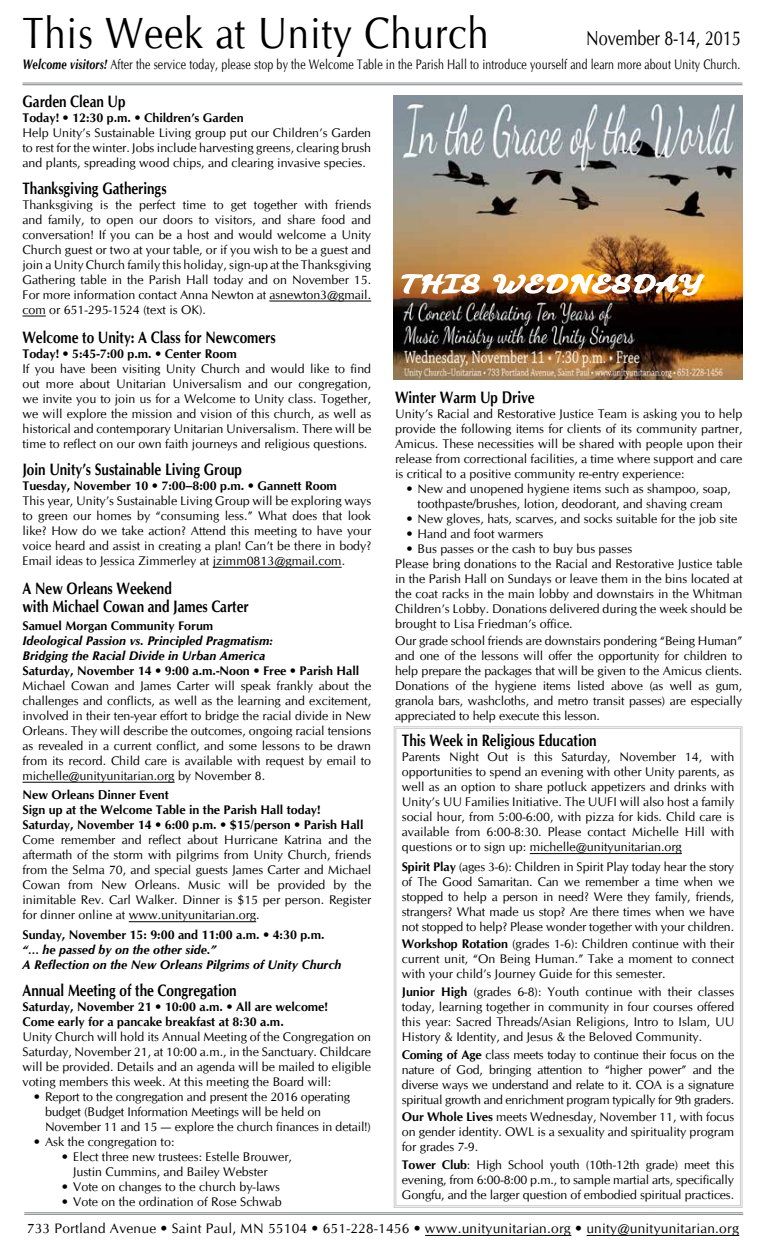
<style>
.page{position:relative;width:765px;height:1260px;background:#fff}
.page>*{position:absolute;margin:0;border:0;box-sizing:border-box;transform-origin:0 0}
.t1{font:43.75px "CG Omega";letter-spacing:.02em;color:#000;scale:.88 1}
.t2{font:20.25px "CG Omega";color:#000;scale:.8 1}
.t3{font:700 16.5px/18px "CG Omega";color:#000;scale:.82 1}
.t4{font:13.75px "CG Omega";letter-spacing:.015em;color:#000;scale:.77 1}
.t5{font:13.75px "CG Omega";letter-spacing:.015em;color:#000}
.t6{font:12.5px/15px "CG Omega";color:#000;text-align:justify}
.t7{font:700 12.5px/15px "CG Omega";color:#000}
.t8{font:italic 700 12.5px/15px "CG Omega";color:#000}
.s1{font-weight:700;font-style:italic}
.s2{font-weight:700}
</style>
<div class="page">
<hr style="left:24px;top:1214px;width:719px;height:1px;background:#939598">
<hr style="left:24px;top:1212px;width:719px;height:1px;background:#939598">
<hr style="left:425px;top:1235px;width:146px;height:1px;background:#000">
<hr style="left:587px;top:1235px;width:152px;height:1px;background:#000">
<hr style="left:22px;top:83px;width:720px;height:1px;background:#939598">
<hr style="left:22px;top:84px;width:720px;height:1px;background:#939598">
<svg style="left:393px;top:726px;width:350px;height:482px"></svg>
<hr style="left:269px;top:301px;width:102px;height:1px;background:#000">
<svg style="left:22px;top:316px;width:24px;height:1px"></svg>
<hr style="left:213px;top:567px;width:129px;height:1px;background:#000">
<hr style="left:22px;top:782px;width:153px;height:1px;background:#000">
<hr style="left:129px;top:921px;width:127px;height:1px;background:#000">
<img style="left:393px;top:96px;width:349px;height:284px">
<svg style="left:400px;top:273px;width:82px;height:23px"></svg>
<img style="left:492px;top:271px;width:215px;height:27px">
<h1 class="t1" style="left:22px;top:7px;width:531px">This Week at Unity Church</h1>
<p class="t4" style="left:22px;top:56px;width:934px"><span class="s1">Welcome visitors!</span> After the service today, please stop by the Welcome Table in the Parish Hall to introduce yourself and learn more about Unity Church.</p>
<h2 class="t2" style="left:586px;top:26px;width:195px">November 8-14, 2015</h2>
<h3 class="t3" style="left:22px;top:92px;width:127px">Garden Clean Up</h3>
<p class="t7" style="left:22px;top:110px;width:223px">Today! • 12:30 p.m. • Children’s Garden</p>
<p class="t6" style="left:22px;top:125px;width:350px">Help Unity’s Sustainable Living group put our Children’s Garden to rest for the winter. Jobs include harvesting greens, clearing brush and plants, spreading wood chips, and clearing invasive species.</p>
<h3 class="t3" style="left:22px;top:179px;width:177px">Thanksgiving Gatherings</h3>
<p class="t6" style="left:22px;top:197px;width:350px">Thanksgiving is the perfect time to get together with friends and family, to open our doors to visitors, and share food and conversation! If you can be a host and would welcome a Unity Church guest or two at your table, or if you wish to be a guest and join a Unity Church family this holiday, sign-up at the Thanksgiving Gathering table in the Parish Hall today and on November 15.<br>For more information contact Anna Newton at asnewton3@gmail. com or 651-295-1524 (text is OK).</p>
<h3 class="t3" style="left:22px;top:328px;width:310px">Welcome to Unity: A Class for Newcomers</h3>
<p class="t7" style="left:22px;top:346px;width:216px">Today! • 5:45-7:00 p.m. • Center Room</p>
<p class="t6" style="left:22px;top:361px;width:350px">If you have been visiting Unity Church and would like to find out more about Unitarian Universalism and our congregation, we invite you to join us for a Welcome to Unity class. Together, we will explore the mission and vision of this church, as well as historical and contemporary Unitarian Universalism. There will be time to reflect on our own faith journeys and religious questions.</p>
<h3 class="t3" style="left:22px;top:460px;width:269px">Join Unity’s Sustainable Living Group</h3>
<p class="t7" style="left:22px;top:478px;width:316px">Tuesday, November 10 • 7:00–8:00 p.m. • Gannett Room</p>
<p class="t6" style="left:22px;top:493px;width:350px">This year, Unity’s Sustainable Living Group will be exploring ways to green our homes by “consuming less.” What does that look like? How do we take action? Attend this meeting to have your voice heard and assist in creating a plan! Can’t be there in body?<br>Email ideas to Jessica Zimmerley at jzimm0813@gmail.com.</p>
<h3 class="t3" style="left:22px;top:579px;width:277px">A New Orleans Weekend<br>with Michael Cowan and James Carter</h3>
<p class="t7" style="left:22px;top:618px;width:192px">Samuel Morgan Community Forum</p>
<p class="t8" style="left:22px;top:633px;width:252px">Ideological Passion vs. Principled Pragmatism:<br>Bridging the Racial Divide in Urban America</p>
<p class="t7" style="left:22px;top:663px;width:338px">Saturday, November 14 • 9:00 a.m.-Noon • Free • Parish Hall</p>
<p class="t6" style="left:22px;top:678px;width:350px">Michael Cowan and James Carter will speak frankly about the challenges and conflicts, as well as the learning and excitement, involved in their ten-year effort to bridge the racial divide in New Orleans. They will describe the outcomes, ongoing racial tensions as revealed in a current conflict, and some lessons to be drawn from its record. Child care is available with request by email to michelle@unityunitarian.org by November 8.</p>
<p class="t7" style="left:22px;top:787px;width:342px">New Orleans Dinner Event<br>Sign up at the Welcome Table in the Parish Hall today!<br>Saturday, November 14 • 6:00 p.m. • $15/person • Parish Hall</p>
<p class="t6" style="left:22px;top:833px;width:350px">Come remember and reflect about Hurricane Katrina and the aftermath of the storm with pilgrims from Unity Church, friends from the Selma 70, and special guests James Carter and Michael Cowan from New Orleans. Music will be provided by the inimitable Rev. Carl Walker. Dinner is $15 per person. Register for dinner online at www.unityunitarian.org.</p>
<p class="t7" style="left:22px;top:927px;width:304px">Sunday, November 15: 9:00 and 11:00 a.m. • 4:30 p.m.</p>
<p class="t8" style="left:22px;top:942px;width:320px">“… he passed by on the other side.”<br>A Reflection on the New Orleans Pilgrims of Unity Church</p>
<h3 class="t3" style="left:22px;top:981px;width:263px">Annual Meeting of the Congregation</h3>
<p class="t7" style="left:22px;top:999px;width:307px">Saturday, November 21 • 10:00 a.m. • All are welcome!<br>Come early for a pancake breakfast at 8:30 a.m.</p>
<p class="t6" style="left:22px;top:1029px;width:350px">Unity Church will hold its Annual Meeting of the Congregation on Saturday, November 21, at 10:00 a.m., in the Sanctuary. Childcare will be provided. Details and an agenda will be mailed to eligible voting members this week. At this meeting the Board will:</p>
<p class="t6" style="left:45px;top:1089px;width:328px;text-align:left;text-indent:-11px">• Report to the congregation and present the 2016 operating budget (Budget Information Meetings will be held on<br>November 11 and 15 — explore the church finances in detail!)</p>
<p class="t6" style="left:34px;top:1134px;width:142px">• Ask the congregation to:</p>
<p class="t6" style="left:73px;top:1149px;width:220px;text-indent:-11px">• Elect three new trustees: Estelle Brouwer,<br>Justin Cummins, and Bailey Webster</p>
<p class="t6" style="left:62px;top:1179px;width:220px">• Vote on changes to the church by-laws</p>
<p class="t6" style="left:62px;top:1194px;width:221px">• Vote on the ordination of Rose Schwab</p>
<h3 class="t3" style="left:395px;top:388px;width:172px">Winter Warm Up Drive</h3>
<p class="t6" style="left:395px;top:406px;width:349px">Unity’s Racial and Restorative Justice Team is asking you to help provide the following items for clients of its community partner, Amicus. These necessities will be shared with people upon their release from correctional facilities, a time where support and care is critical to a positive community re-entry experience:</p>
<p class="t6" style="left:406px;top:481px;width:326px;text-align:center">• New and unopened hygiene items such as shampoo, soap, toothpaste/brushes, lotion, deodorant, and shaving cream</p>
<p class="t6" style="left:406px;top:511px;width:333px">• New gloves, hats, scarves, and socks suitable for the job site</p>
<p class="t6" style="left:406px;top:526px;width:139px">• Hand and foot warmers</p>
<p class="t6" style="left:395px;top:541px;width:349px;text-align:left;text-indent:11px">• Bus passes or the cash to buy bus passes<br>Please bring donations to the Racial and Restorative Justice table in the Parish Hall on Sundays or leave them in the bins located at the coat racks in the main lobby and downstairs in the Whitman Children’s Lobby. Donations delivered during the week should be brought to Lisa Friedman’s office.</p>
<p class="t6" style="left:395px;top:634px;width:349px">Our grade school friends are downstairs pondering “Being Human” and one of the lessons will offer the opportunity for children to help prepare the packages that will be given to the Amicus clients.<br>Donations of the hygiene items listed above (as well as gum, granola bars, washcloths, and metro transit passes) are especially appreciated to help execute this lesson.</p>
<h3 class="t3" style="left:402px;top:731px;width:239px">This Week in Religious Education</h3>
<p class="t6" style="left:402px;top:750px;width:334px">Parents Night Out is this Saturday, November 14, with opportunities to spend an evening with other Unity parents, as well as an option to share potluck appetizers and drinks with Unity’s UU Families Initiative. The UUFI will also host a family social hour, from 5:00-6:00, with pizza for kids. Child care is available from 6:00-8:30. Please contact Michelle Hill with questions or to sign up: michelle@unityunitarian.org</p>
<p class="t6" style="left:402px;top:859px;width:334px"><span class="s2">Spirit Play</span> (ages 3-6): Children in Spirit Play today hear the story of The Good Samaritan. Can we remember a time when we stopped to help a person in need? Were they family, friends, strangers? What made us stop? Are there times when we have not stopped to help? Please wonder together with your children.</p>
<p class="t6" style="left:402px;top:937px;width:334px"><span class="s2">Workshop Rotation</span> (grades 1-6): Children continue with their current unit, “On Being Human.” Take a moment to connect with your child’s Journey Guide for this semester.</p>
<p class="t6" style="left:402px;top:984px;width:334px"><span class="s2">Junior High</span> (grades 6-8): Youth continue with their classes today, learning together in community in four courses offered this year: Sacred Threads/Asian Religions, Intro to Islam, UU History &amp; Identity, and Jesus &amp; the Beloved Community.</p>
<p class="t6" style="left:402px;top:1047px;width:334px"><span class="s2">Coming of Age</span> class meets today to continue their focus on the nature of God, bringing attention to “higher power” and the diverse ways we understand and relate to it. COA is a signature spiritual growth and enrichment program typically for 9th graders.</p>
<p class="t6" style="left:402px;top:1110px;width:334px"><span class="s2">Our Whole Lives</span> meets Wednesday, November 11, with focus on gender identity. OWL is a sexuality and spirituality program for grades 7-9.</p>
<p class="t6" style="left:402px;top:1158px;width:334px"><span class="s2">Tower Club</span>: High School youth (10th-12th grade) meet this evening, from 6:00-8:00 p.m., to sample martial arts, specifically Gongfu, and the larger question of embodied spiritual practices.</p>
<p class="t5" style="left:27px;top:1220px;width:714px">733 Portland Avenue • Saint Paul, MN 55104 • 651-228-1456 • www.unityunitarian.org • unity@unityunitarian.org</p>
</div>
